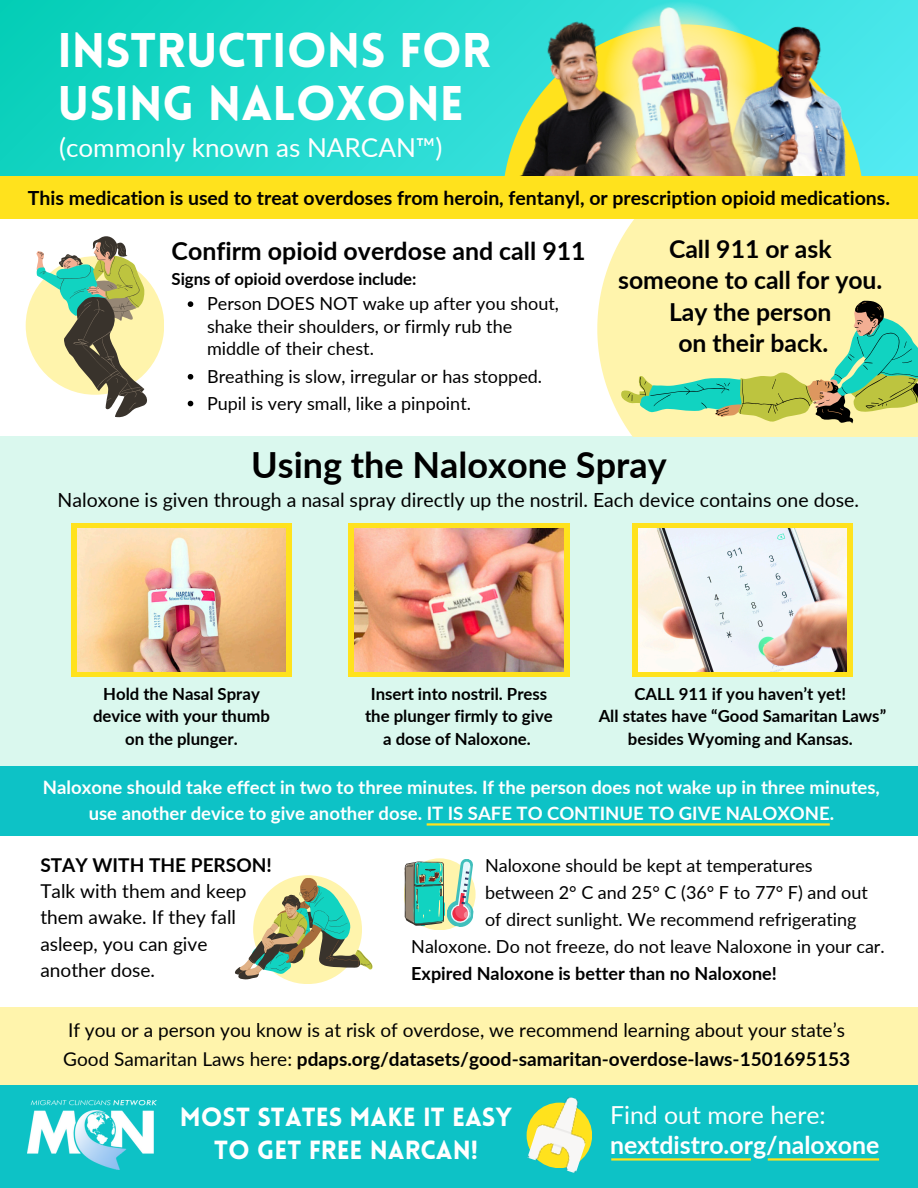
<style>
.page{position:relative;width:918px;height:1188px;background:#fff}
.page>*{position:absolute;margin:0;border:0;box-sizing:border-box;transform-origin:0 0}
.t1{font:900 47.55px/53.6px "Lovelo";color:#fff}
.t2{font:700 36px "Lato";color:#000}
.t3{font:26.1px "Lato";color:#fff}
.t4{font:900 25.65px/32.7px "Lovelo";color:#fff;text-align:center}
.t5{font:700 24.9px/30.3px "Lato";color:#fff}
.t6{font:700 24.9px "Lato";color:#000}
.t7{font:700 24.75px/31.5px "Lato";color:#000;text-align:center}
.t8{font:700 19.5px "Lato";color:#000}
.t9{font:19.5px "Lato";color:#000}
.t10{font:19.05px/26.2px "Lato";color:#000}
.t11{font:700 18.45px/25.8px "Lato";color:#fff;text-align:center}
.t12{font:18px/22.5px "Lato";color:#000}
.t13{font:700 18px "Lato";color:#000}
.t14{font:700 16.8px/22.5px "Lato";color:#000;text-align:center}
.s1{font-weight:700}
.s2{font-weight:400}
</style>
<div class="page">
<div style="left:0;top:436px;width:918px;height:330px;background:#daf8ee"></div>
<div style="left:0;top:766px;width:918px;height:70px;background:#0dc2c6"></div>
<div style="left:0;top:1084px;width:918px;height:104px;background:#0dc2c6"></div>
<div style="left:0;top:1007px;width:918px;height:78px;background:#fff4ac"></div>
<div style="left:71px;top:523px;width:221px;height:154px;background:#ffe21d"></div>
<img style="left:77px;top:529px;width:209px;height:143px">
<div style="left:349px;top:523px;width:220px;height:154px;background:#ffe21d"></div>
<img style="left:355px;top:529px;width:208px;height:143px">
<div style="left:632px;top:523px;width:221px;height:154px;background:#ffe21d"></div>
<img style="left:638px;top:529px;width:209px;height:143px">
<svg style="left:235px;top:875px;width:138px;height:109px"></svg>
<svg style="left:0;top:0;width:918px;height:177px;background:#21d7ca"></svg>
<img style="left:832px;top:21px;width:38px;height:156px">
<img style="left:491px;top:14px;width:52px;height:163px">
<img style="left:543px;top:0;width:289px;height:177px">
<div style="left:597px;top:219px;width:321px;height:217px;background:#fff4ac"></div>
<div style="left:0;top:177px;width:918px;height:42px;background:#ffe21d"></div>
<svg style="left:621px;top:300px;width:297px;height:123px;background:#c5dc99"></svg>
<hr style="left:611px;top:1158px;width:140px;height:3px;background:#ffe21d">
<hr style="left:768px;top:1158px;width:111px;height:3px;background:#ffe21d">
<img style="left:527px;top:1097px;width:65px;height:76px">
<hr style="left:427px;top:823px;width:403px;height:3px;background:#ffe21d">
<img style="left:27px;top:1101px;width:130px;height:68px">
<img style="left:405px;top:858px;width:70px;height:71px">
<svg style="left:25px;top:236px;width:169px;height:179px"></svg>
<p class="t1" style="left:58px;top:28px;width:435px">INSTRUCTIONS FOR<br>USING NALOXONE</p>
<h6 class="t3" style="left:59px;top:131px;width:385px">(commonly known as NARCAN™)</h6>
<p class="t8" style="left:28px;top:186px;width:864px">This medication is used to treat overdoses from heroin, fentanyl, or prescription opioid medications.</p>
<p class="t6" style="left:172px;top:236px;width:416px">Confirm opioid overdose and call 911</p>
<p class="t14" style="left:172px;top:268px;width:247px">Signs of opioid overdose include:</p>
<p class="t12" style="left:207px;top:292px;width:353px">Person DOES NOT wake up after you shout, shake their shoulders, or firmly rub the middle of their chest.</p>
<p class="t12" style="left:207px;top:365px;width:337px">Breathing is slow, irregular or has stopped.</p>
<p class="t12" style="left:207px;top:392px;width:265px">Pupil is very small, like a pinpoint.</p>
<h3 class="t7" style="left:618px;top:233px;width:266px">Call 911 or ask someone to call for you.<br>Lay the person<br>on their back.</h3>
<p class="t2" style="left:251px;top:443px;width:417px">Using the Naloxone Spray</p>
<h2 class="t9" style="left:58px;top:488px;width:803px">Naloxone is given through a nasal spray directly up the nostril. Each device contains one dose.</h2>
<h6 class="t14" style="left:93px;top:682px;width:178px">Hold the Nasal Spray device with your thumb on the plunger.</h6>
<p class="t14" style="left:365px;top:682px;width:189px">Insert into nostril. Press the plunger firmly to give a dose of Naloxone.</p>
<p class="t14" style="left:635px;top:682px;width:213px">CALL 911 if you haven’t yet!</p>
<p class="t14" style="left:599px;top:704px;width:289px">All states have “Good Samaritan Laws” besides Wyoming and Kansas.</p>
<p class="t11" style="left:43px;top:774px;width:838px">Naloxone should take effect in two to three minutes. If the person does not wake up in three minutes, use another device to give another dose. IT IS SAFE TO CONTINUE TO GIVE NALOXONE.</p>
<h6 class="t10" style="left:40px;top:851px;width:233px"><span class="s1">STAY WITH THE PERSON!<br></span>Talk with them and keep them awake. If they fall asleep, you can give another dose.</h6>
<p class="t12" style="left:485px;top:854px;width:329px">Naloxone should be kept at temperatures</p>
<p class="t12" style="left:485px;top:881px;width:384px">between 2° C and 25° C (36° F to 77° F) and out</p>
<p class="t12" style="left:485px;top:908px;width:373px">of direct sunlight. We recommend refrigerating</p>
<p class="t12" style="left:411px;top:935px;width:475px">Naloxone. Do not freeze, do not leave Naloxone in your car.</p>
<p class="t13" style="left:411px;top:962px;width:367px">Expired Naloxone is better than no Naloxone!</p>
<h5 class="t10" style="left:63px;top:1016px;width:788px;line-height:28.2px">If you or a person you know is at risk of overdose, we recommend learning about your state’s<br>Good Samaritan Laws here: <span class="s1">pdaps.org/datasets/good-samaritan-overdose-laws-1501695153</span></h5>
<h3 class="t4" style="left:180px;top:1103px;width:334px">MOST STATES MAKE IT EASY<br>TO GET FREE NARCAN!</h3>
<p class="t5" style="left:610px;top:1099px;width:271px"><span class="s2">Find out more here: </span>nextdistro.org/naloxone</p>
</div>
